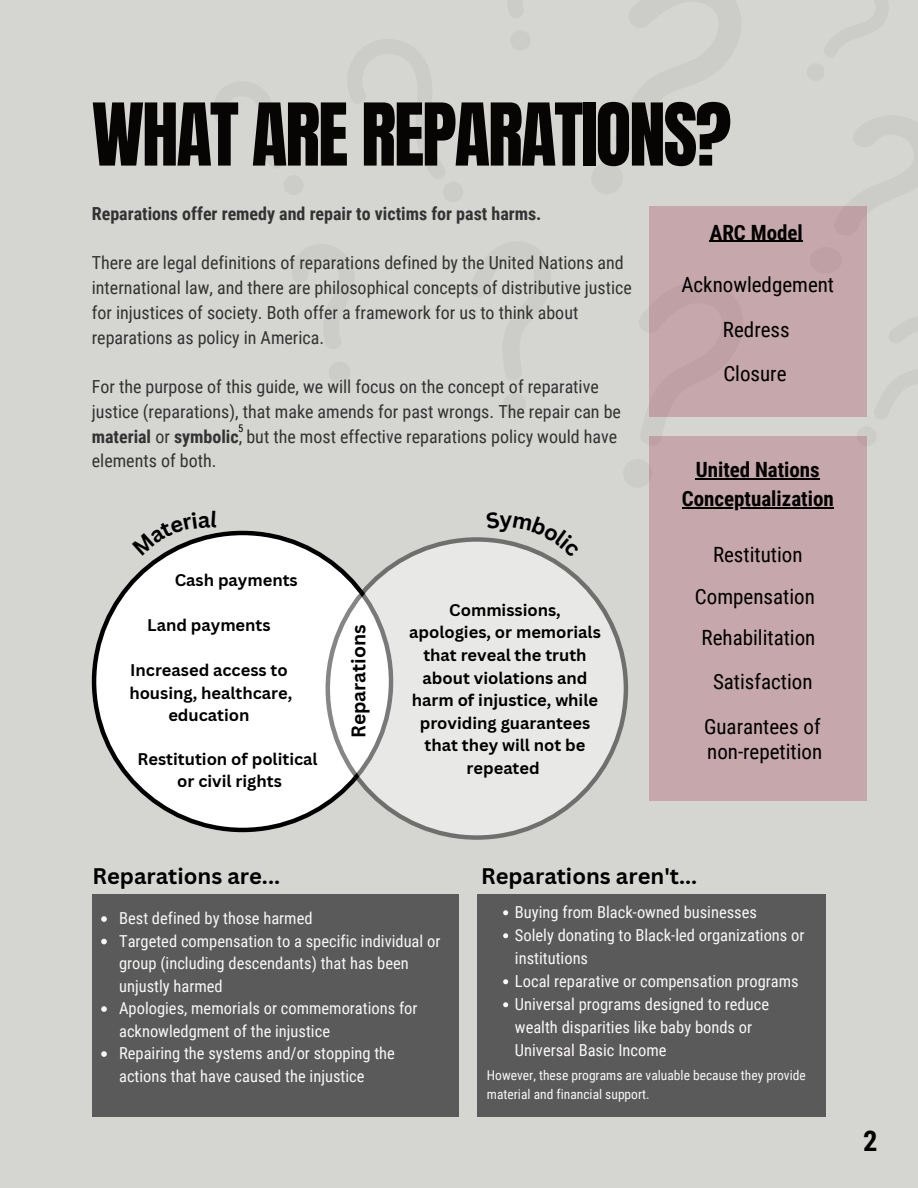
<style>
.page{position:relative;width:918px;height:1188px;background:#d5d6d2}
.page>*{position:absolute;margin:0;border:0;box-sizing:border-box;transform-origin:0 0}
.t1{font:73.5px "Anton";letter-spacing:-.03em;color:#070404}
.t2{font:700 28.5px "Roboto Condensed";color:#000}
.t3{font:700 21.9px "Canva Sans";color:#000}
.t4{font:21px/44.4px "Roboto Condensed";color:#000;text-align:center}
.t5{font:700 21px/29.2px "Roboto Condensed";color:#000;text-align:center}
.t6{font:700 19.2px "Canva Sans";color:#000}
.t7{font:18px/24.8px "Roboto Condensed";color:#333}
.t8{font:700 18px "Roboto Condensed";color:#333}
.t9{font:16.5px/22.5px "Roboto Condensed";color:#f9f7f6}
.t10{font:700 16.5px/22.6px "Canva Sans";color:#000;text-align:center}
.t11{font:13.5px/18.8px "Roboto Condensed";color:#f9f7f6}
.t12{font:10.5px "Roboto Condensed";color:#000}
.s1{font-weight:700}
</style>
<div class="page">
<svg style="left:92px;top:531px;width:234px;height:301px;background:#efefee"></svg>
<svg style="left:326px;top:537px;width:302px;height:303px"></svg>
<div style="left:649px;top:207px;width:217px;height:210px;background:#c6a7ab"></div>
<div style="left:649px;top:436px;width:217px;height:365px;background:#c6a7ab"></div>
<div style="left:92px;top:894px;width:367px;height:223px;background:#5a5a5a"></div>
<div style="left:477px;top:894px;width:349px;height:223px;background:#5a5a5a"></div>
<hr style="left:710px;top:241px;width:93px;height:1px;background:#000">
<hr style="left:696px;top:478px;width:124px;height:1px;background:#000">
<hr style="left:682px;top:507px;width:152px;height:1px;background:#000">
<svg style="left:101px;top:916px;width:6px;height:6px"></svg>
<svg style="left:101px;top:939px;width:6px;height:5px"></svg>
<svg style="left:101px;top:1006px;width:6px;height:6px"></svg>
<svg style="left:101px;top:1051px;width:6px;height:6px"></svg>
<svg style="left:503px;top:910px;width:5px;height:5px"></svg>
<svg style="left:503px;top:933px;width:5px;height:5px"></svg>
<svg style="left:503px;top:979px;width:5px;height:5px"></svg>
<svg style="left:503px;top:1002px;width:5px;height:5px"></svg>
<svg style="left:132px;top:531px;width:85px;height:24px"></svg>
<svg style="left:486px;top:537px;width:94px;height:21px"></svg>
<h1 class="t1" style="left:92px;top:82px;width:641px">WHAT ARE REPARATIONS?</h1>
<p class="t8" style="left:92px;top:203px;width:451px">Reparations offer remedy and repair to victims for past harms.</p>
<p class="t7" style="left:92px;top:251px;width:542px">There are legal definitions of reparations defined by the United Nations and international law, and there are philosophical concepts of distributive justice for injustices of society. Both offer a framework for us to think about reparations as policy in America.</p>
<p class="t7" style="left:92px;top:375px;width:531px">For the purpose of this guide, we will focus on the concept of reparative justice (reparations), that make amends for past wrongs. The repair can be <span class="s1">material</span> or <span class="s1">symbolic</span>, but the most effective reparations policy would have elements of both.</p>
<p class="t12" style="left:238px;top:423px;width:7px">5</p>
<p class="t10" style="left:175px;top:568px;width:124px">Cash payments</p>
<p class="t10" style="left:147px;top:613px;width:125px">Land payments</p>
<p class="t10" style="left:129px;top:658px;width:165px">Increased access to housing, healthcare, education</p>
<p class="t10" style="left:138px;top:747px;width:182px">Restitution of political or civil rights</p>
<p class="t6" style="left:345px;top:738px;width:115px;rotate:-90deg">Reparations</p>
<p class="t10" style="left:409px;top:598px;width:193px">Commissions, apologies, or memorials that reveal the truth about violations and harm of injustice, while providing guarantees that they will not be repeated</p>
<p class="t5" style="left:710px;top:218px;width:95px">ARC Model</p>
<p class="t4" style="left:681px;top:263px;width:154px">Acknowledgement<br>Redress<br>Closure</p>
<p class="t5" style="left:682px;top:455px;width:153px">United Nations<br>Conceptualization</p>
<p class="t4" style="left:695px;top:535px;width:122px;line-height:41.1px">Restitution<br>Compensation<br>Rehabilitation</p>
<p class="t4" style="left:704px;top:660px;width:118px;line-height:45px">Satisfaction<br>Guarantees of</p>
<p class="t4" style="left:707px;top:730px;width:117px">non-repetition</p>
<h3 class="t3" style="left:93px;top:861px;width:189px">Reparations are...</h3>
<h3 class="t3" style="left:481px;top:861px;width:218px">Reparations aren't...</h3>
<p class="t9" style="left:515px;top:901px;width:291px;line-height:23px">Buying from Black-owned businesses<br>Solely donating to Black-led organizations or institutions<br>Local reparative or compensation programs Universal programs designed to reduce wealth disparities like baby bonds or Universal Basic Income</p>
<p class="t11" style="left:487px;top:1066px;width:320px">However, these programs are valuable because they provide material and financial support.</p>
<p class="t9" style="left:119px;top:907px;width:323px">Best defined by those harmed<br>Targeted compensation to a specific individual or group (including descendants) that has been unjustly harmed<br>Apologies, memorials or commemorations for acknowledgment of the injustice<br>Repairing the systems and/or stopping the actions that have caused the injustice</p>
<h2 class="t2" style="left:863px;top:1124px;width:16px">2</h2>
</div>
